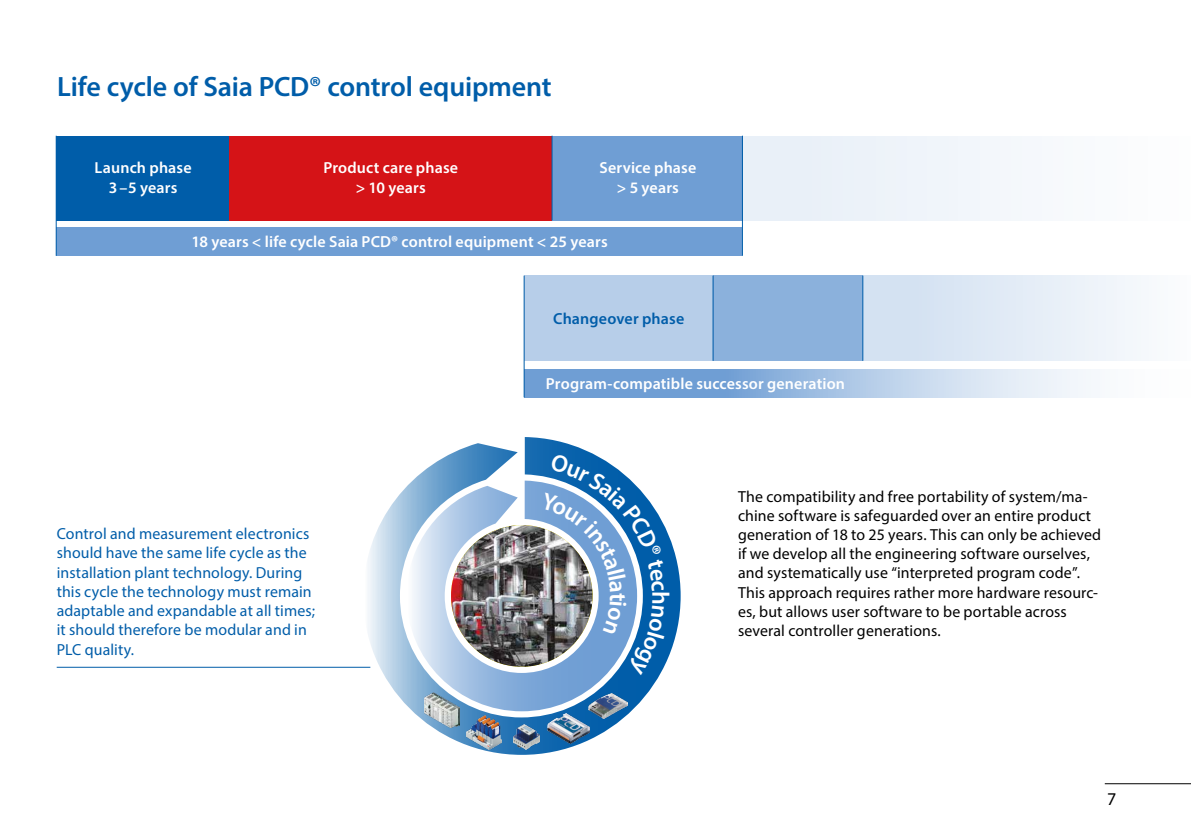
<style>
.page{position:relative;width:1191px;height:840px;background:#fff}
.page>*{position:absolute;margin:0;border:0;box-sizing:border-box;transform-origin:0 0}
.t1{font:600 28px "Myriad Pro";letter-spacing:-.005em;color:#005da9}
.t2{font:600 24px "Myriad Pro";color:#fff}
.t3{font:18px "Myriad Pro";color:#000}
.t4{font:16px/19.2px "Myriad Pro";letter-spacing:.01em;color:#000}
.t5{font:16px/19.2px "Myriad Pro";letter-spacing:.005em;color:#005da9}
.t6{font:600 16px "Myriad Pro";letter-spacing:.01em;color:#fff}
.t7{font:600 16px "Myriad Pro";letter-spacing:.01em;color:#005da9}
</style>
<div class="page">
<div style="left:742px;top:136px;width:449px;height:84px;background:#f2f6fb"></div>
<div style="left:56px;top:136px;width:173px;height:84px;background:#005da9"></div>
<div style="left:229px;top:136px;width:324px;height:84px;background:#d51317"></div>
<div style="left:552px;top:136px;width:191px;height:84px;background:#6f9ed4"></div>
<div style="left:523px;top:275px;width:190px;height:85px;background:#b7cee9"></div>
<div style="left:713px;top:275px;width:150px;height:85px;background:#8bb1dc"></div>
<hr style="left:1104px;top:782px;width:87px;height:1px;background:#000">
<div style="left:57px;top:227px;width:685px;height:29px;background:#6f9ed4"></div>
<svg style="left:524px;top:369px;width:567px;height:28px;background:#a1bfe2"></svg>
<svg style="left:363px;top:437px;width:317px;height:317px"></svg>
<svg style="left:406px;top:480px;width:231px;height:231px"></svg>
<img style="left:451px;top:525px;width:141px;height:141px;border-radius:71px">
<img style="left:424px;top:691px;width:35px;height:36px">
<hr style="left:551px;top:136px;width:1px;height:84px;background:#005da9">
<hr style="left:523px;top:275px;width:1px;height:122px;background:#005da9">
<hr style="left:712px;top:275px;width:1px;height:85px;background:#005da9">
<div style="left:863px;top:275px;width:328px;height:85px;background:linear-gradient(to right,#cfdef0,#fbfcfd)"></div>
<hr style="left:742px;top:136px;width:1px;height:120px;background:#005da9">
<hr style="left:56px;top:136px;width:1px;height:120px;background:#005da9">
<hr style="left:862px;top:275px;width:1px;height:85px;background:#005da9">
<hr style="left:57px;top:666px;width:313px;height:1px;background:#005da9">
<img style="left:547px;top:713px;width:42px;height:30px">
<img style="left:514px;top:724px;width:25px;height:25px">
<img style="left:588px;top:692px;width:39px;height:26px">
<img style="left:466px;top:714px;width:35px;height:34px">
<svg style="left:540px;top:453px;width:124px;height:139px"></svg>
<svg style="left:603px;top:601px;width:61px;height:73px;background:#4687c3"></svg>
<p class="t1" style="left:57px;top:69px;width:496px">Life cycle of Saia PCD® control equipment</p>
<p class="t6" style="left:95px;top:158px;width:99px">Launch phase</p>
<p class="t6" style="left:109px;top:177px;width:70px">3–5 years</p>
<p class="t6" style="left:323px;top:158px;width:136px">Product care phase</p>
<p class="t6" style="left:356px;top:177px;width:72px">&gt; 10 years</p>
<p class="t6" style="left:599px;top:158px;width:98px">Service phase</p>
<p class="t6" style="left:617px;top:177px;width:64px">&gt; 5 years</p>
<p class="t6" style="left:191px;top:231px;width:418px">18 years &lt; life cycle Saia PCD® control equipment &lt; 25 years</p>
<p class="t7" style="left:553px;top:308px;width:133px">Changeover phase</p>
<p class="t5" style="left:57px;top:523px;width:260px">Control and measurement electronics should have the same life cycle as the installation plant technology. During this cycle the technology must remain adaptable and expandable at all times; it should therefore be modular and in PLC quality.</p>
<p class="t6" style="left:546px;top:373px;width:300px">Program-compatible successor generation</p>
<p class="t2" style="left:633px;top:592px;width:10px;rotate:90deg">t</p>
<p class="t2" style="left:675px;top:590px;width:15px;rotate:90deg">h</p>
<p class="t4" style="left:738px;top:486px;width:365px">The compatibility and free portability of system/ma&shy;chine software is safeguarded over an entire product generation of 18 to 25 years. This can only be achieved if we develop all the engineering software ourselves, and systematically use “interpreted program code”.<br>This approach requires rather more hardware resourc&shy;es, but allows user software to be portable across several controller generations.</p>
<p class="t3" style="left:1107px;top:787px;width:11px">7</p>
</div>
